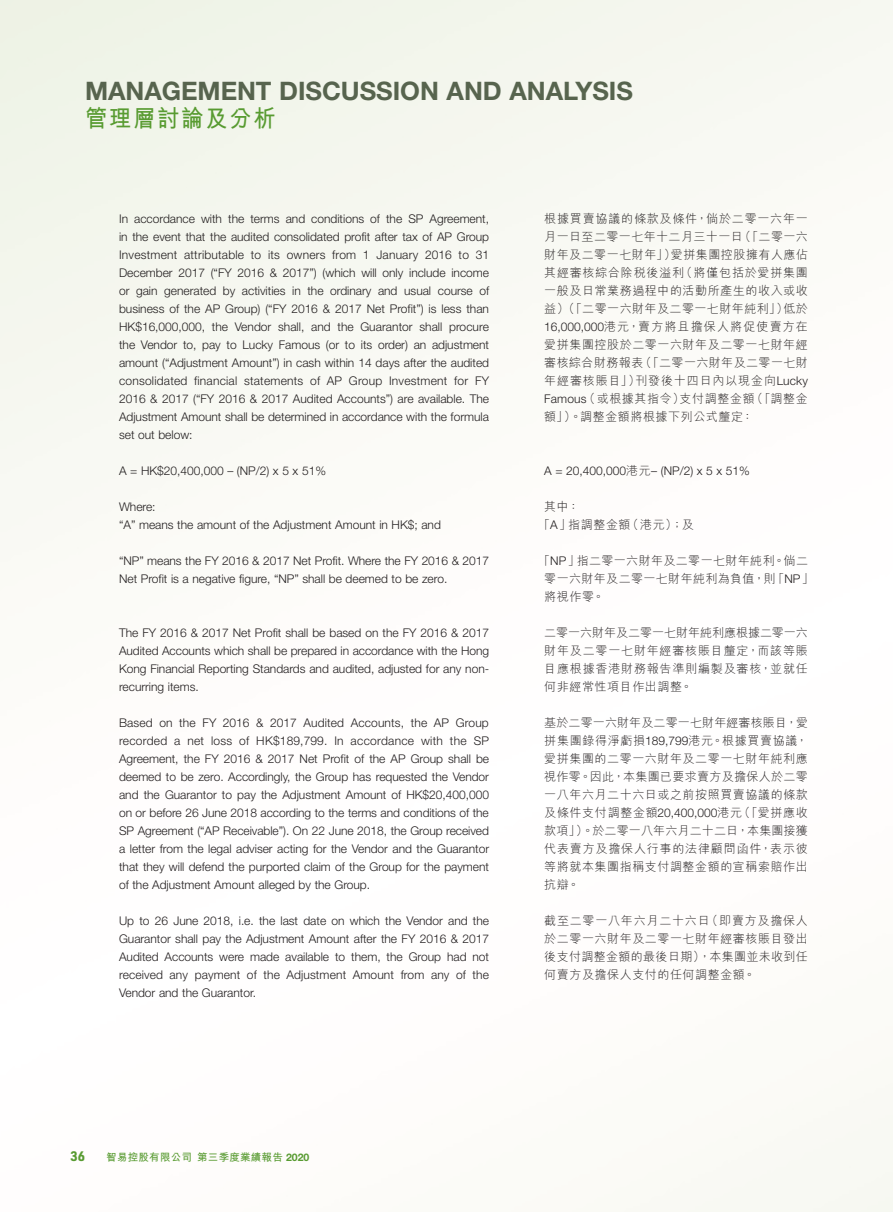
<style>
.page{position:relative;width:893px;height:1212px;background:#fff}
.page>*{position:absolute;margin:0;border:0;box-sizing:border-box;transform-origin:0 0}
.t1{font:700 25.5px "Helvetica Neue LT Std";color:#57644e}
.t2{font:700 24px "M Hei HK";letter-spacing:.08em;color:#589b31;scale:.93 1}
.t3{font:700 13.5px "URWDIN";color:#589b31}
.Body_Text{font:300 12px/18px "Helvetica Neue LT Std";color:#231f20;text-align:justify}
.C_Body_Text{font:300 12px/18px "M Hei HK";letter-spacing:.05em;color:#231f20;text-align:justify}
.C_Body_Text-2{font:300 12px "Helvetica Neue LT Std";color:#231f20}
.t4{font:700 10.5px "M Hei HK";letter-spacing:.025em;color:#589b31}
.s1{font-family:"Helvetica Neue LT Std"}
.s2{font-family:"M Hei HK"}
</style>
<div class="page">
<h1 class="t1" style="left:85px;top:75px;width:549px">MANAGEMENT DISCUSSION AND ANALYSIS</h1>
<h2 class="t2" style="left:85px;top:101px;width:207px">管理層討論及分析</h2>
<p class="Body_Text" style="left:119px;top:210px;width:372px">In accordance with the terms and conditions of the SP Agreement, in the event that the audited consolidated profit after tax of AP Group Investment attributable to its owners from 1 January 2016 to 31<br>December 2017 (“FY 2016 &amp; 2017”) (which will only include income or gain generated by activities in the ordinary and usual course of business of the AP Group) (“FY 2016 &amp; 2017 Net Profit”) is less than HK$16,000,000, the Vendor shall, and the Guarantor shall procure the Vendor to, pay to Lucky Famous (or to its order) an adjustment amount (“Adjustment Amount”) in cash within 14 days after the audited consolidated financial statements of AP Group Investment for FY 2016 &amp; 2017 (“FY 2016 &amp; 2017 Audited Accounts”) are available. The Adjustment Amount shall be determined in accordance with the formula set out below:</p>
<p class="Body_Text" style="left:119px;top:462px;width:208px">A = HK$20,400,000 – (NP/2) x 5 x 51%</p>
<p class="Body_Text" style="left:119px;top:498px;width:38px">Where:</p>
<p class="Body_Text" style="left:119px;top:516px;width:323px">“A” means the amount of the Adjustment Amount in HK$; and</p>
<p class="Body_Text" style="left:119px;top:552px;width:372px">“NP” means the FY 2016 &amp; 2017 Net Profit. Where the FY 2016 &amp; 2017<br>Net Profit is a negative figure, “NP” shall be deemed to be zero.</p>
<p class="Body_Text" style="left:119px;top:624px;width:372px">The FY 2016 &amp; 2017 Net Profit shall be based on the FY 2016 &amp; 2017<br>Audited Accounts which shall be prepared in accordance with the Hong Kong Financial Reporting Standards and audited, adjusted for any non&shy;recurring items.</p>
<p class="Body_Text" style="left:119px;top:714px;width:372px">Based on the FY 2016 &amp; 2017 Audited Accounts, the AP Group recorded a net loss of HK$189,799. In accordance with the SP Agreement, the FY 2016 &amp; 2017 Net Profit of the AP Group shall be deemed to be zero. Accordingly, the Group has requested the Vendor and the Guarantor to pay the Adjustment Amount of HK$20,400,000 on or before 26 June 2018 according to the terms and conditions of the SP Agreement (“AP Receivable”). On 22 June 2018, the Group received a letter from the legal adviser acting for the Vendor and the Guarantor that they will defend the purported claim of the Group for the payment of the Adjustment Amount alleged by the Group.</p>
<p class="Body_Text" style="left:119px;top:912px;width:372px">Up to 26 June 2018, i.e. the last date on which the Vendor and the Guarantor shall pay the Adjustment Amount after the FY 2016 &amp; 2017<br>Audited Accounts were made available to them, the Group had not received any payment of the Adjustment Amount from any of the Vendor and the Guarantor.</p>
<p class="C_Body_Text" style="left:544px;top:210px;width:265px">根據買賣協議的條款及條件，倘於二零一六年一月一日至二零一七年十二月三十一日（「二零一六財年及二零一七財年」）愛拼集團控股擁有人應佔其經審核綜合除稅後溢利（將僅包括於愛拼集團一般及日常業務過程中的活動所產生的收入或收益）（「二零一六財年及二零一七財年純利」）低於<span class="s1">16,000,000</span>港元，賣方將且擔保人將促使賣方在愛拼集團控股於二零一六財年及二零一七財年經審核綜合財務報表（「二零一六財年及二零一七財年經審核賬目」）刊發後十四日內以現金向<span class="s1">Lucky Famous</span>（或根據其指令）支付調整金額（「調整金額」）。調整金額將根據下列公式釐定：</p>
<p class="C_Body_Text-2" style="left:544px;top:464px;width:207px">A = 20,400,000<span class="s2">港元</span>– (NP/2) x 5 x 51%</p>
<p class="C_Body_Text" style="left:544px;top:498px;width:37px">其中：</p>
<p class="C_Body_Text" style="left:538px;top:516px;width:157px">「<span class="s1">A</span>」指調整金額（港元）；及</p>
<p class="C_Body_Text" style="left:544px;top:552px;width:271px;text-align:left;text-indent:-6px">「<span class="s1">NP</span>」指二零一六財年及二零一七財年純利。倘二零一六財年及二零一七財年純利為負值，則「<span class="s1">NP</span>」將視作零。</p>
<p class="C_Body_Text" style="left:544px;top:624px;width:265px">二零一六財年及二零一七財年純利應根據二零一六財年及二零一七財年經審核賬目釐定，而該等賬目應根據香港財務報告準則編製及審核，並就任何非經常性項目作出調整。</p>
<p class="C_Body_Text" style="left:544px;top:714px;width:265px">基於二零一六財年及二零一七財年經審核賬目，愛拼集團錄得淨虧損<span class="s1">189,799</span>港元。根據買賣協議，愛拼集團的二零一六財年及二零一七財年純利應視作零。因此，本集團已要求賣方及擔保人於二零一八年六月二十六日或之前按照買賣協議的條款及條件支付調整金額<span class="s1">20,400,000</span>港元（「愛拼應收款項」）。於二零一八年六月二十二日，本集團接獲代表賣方及擔保人行事的法律顧問函件，表示彼等將就本集團指稱支付調整金額的宣稱索賠作出抗辯。</p>
<p class="C_Body_Text" style="left:544px;top:912px;width:265px">截至二零一八年六月二十六日（即賣方及擔保人於二零一六財年及二零一七財年經審核賬目發出後支付調整金額的最後日期），本集團並未收到任何賣方及擔保人支付的任何調整金額。</p>
<p class="t3" style="left:71px;top:1147px;width:16px">36</p>
<p class="t4" style="left:106px;top:1149px;width:205px">智易控股有限公司第三季度業績報告 <span class="s1">2020</span></p>
</div>
